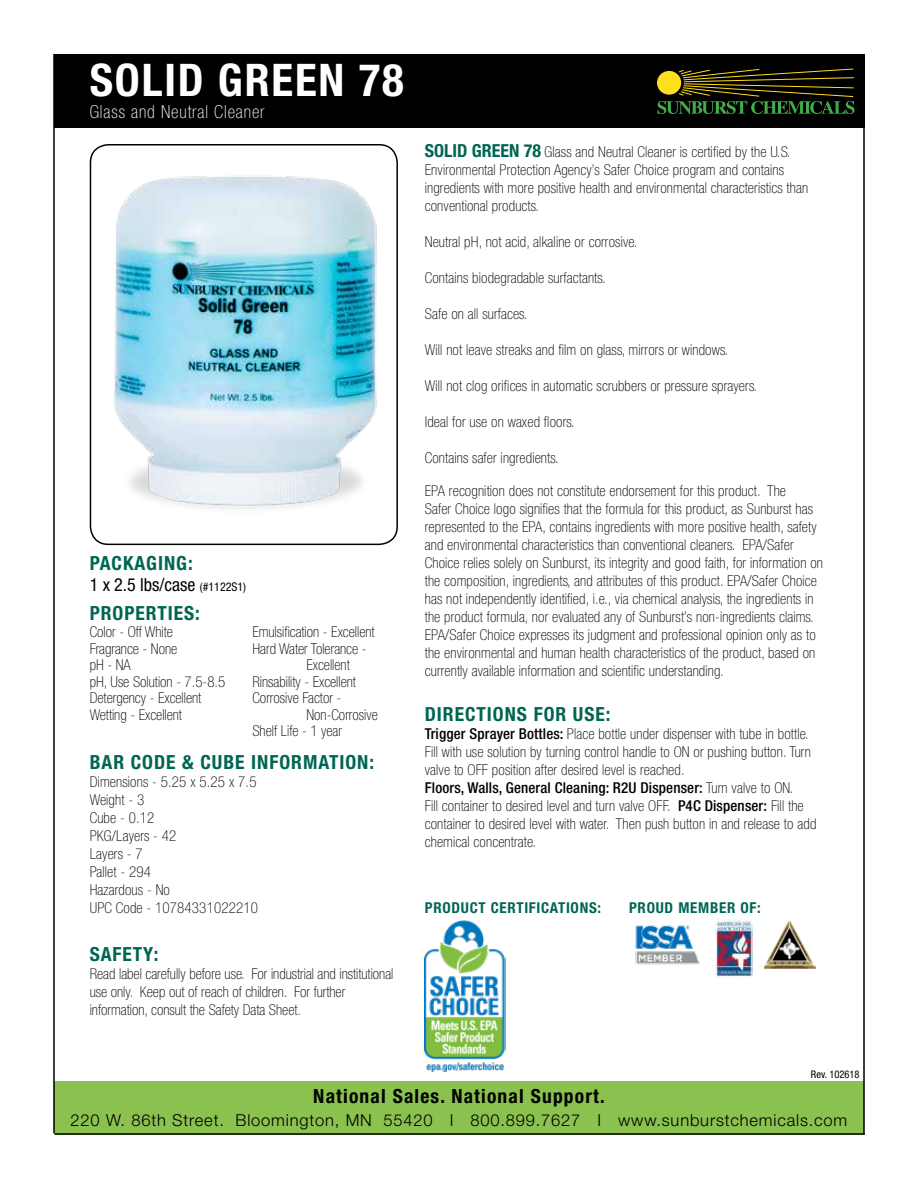
<style>
.page{position:relative;width:918px;height:1188px;background:#fff}
.page>*{position:absolute;margin:0;border:0;box-sizing:border-box;transform-origin:0 0}
.t1{font:700 condensed 45px "Helvetica Neue LT Std";letter-spacing:.04em;color:#fff}
.t2{font:700 condensed 19.5px "Helvetica Neue LT Std";letter-spacing:.05em;color:#006553}
.t3{font:700 condensed 19.5px "Helvetica Neue LT Std";letter-spacing:.06em;color:#000}
.t4{font:condensed 18px "Helvetica Neue LT Std";color:#000}
.t5{font:100 condensed 18px "Helvetica Neue LT Std";letter-spacing:.05em;color:#fff}
.t6{font:300 16.5px "Helvetica Neue LT Std";letter-spacing:.05em;color:#000}
.t7{font:100 condensed 15px/18px "Helvetica Neue LT Std";letter-spacing:.01em;color:#000}
.t8{font:700 condensed 15px "Helvetica Neue LT Std";letter-spacing:.05em;color:#006553}
.t9{font:condensed 10.5px "Helvetica Neue LT Std";color:#000}
.s1{font-size:12px}
.s2{font-weight:700;font-size:18px;color:#006553}
.s3{font-weight:500}
</style>
<div class="page">
<div style="left:54px;top:54px;width:590px;height:74px;background:#000"></div>
<div style="left:54px;top:1081px;width:810px;height:54px;background:#8bc14e"></div>
<div style="left:90px;top:144px;width:308px;height:401px;border:2px solid #000;border-radius:18px"></div>
<div style="left:644px;top:54px;width:221px;height:74px;background:#000"></div>
<svg style="left:657px;top:68px;width:198px;height:46px"></svg>
<hr style="left:53px;top:54px;width:2px;height:1079px;background:#000">
<hr style="left:863px;top:108px;width:2px;height:1027px;background:#000">
<hr style="left:55px;top:1133px;width:810px;height:2px;background:#000">
<img style="left:113px;top:176px;width:264px;height:333px">
<img style="left:764px;top:920px;width:51px;height:48px">
<img style="left:715px;top:919px;width:38px;height:58px">
<img style="left:635px;top:924px;width:65px;height:41px">
<img style="left:425px;top:920px;width:81px;height:152px">
<h1 class="t1" style="left:90px;top:53px;width:316px">SOLID GREEN 78</h1>
<p class="t5" style="left:90px;top:101px;width:176px">Glass and Neutral Cleaner</p>
<h2 class="t2" style="left:90px;top:551px;width:105px">PACKAGING:</h2>
<p class="t4" style="left:90px;top:574px;width:158px">1 x 2.5 lbs/case <span class="s1">(#1122S1)</span></p>
<h2 class="t2" style="left:90px;top:601px;width:112px">PROPERTIES:</h2>
<p class="t7" style="left:90px;top:623px;width:137px;line-height:16.5px">Color - Off White<br>Fragrance - None<br>pH - NA<br>pH, Use Solution - 7.5-8.5<br>Detergency - Excellent<br>Wetting - Excellent</p>
<p class="t7" style="left:252px;top:623px;width:124px">Emulsification - Excellent</p>
<p class="t7" style="left:252px;top:639px;width:116px">Hard Water Tolerance -</p>
<p class="t7" style="left:306px;top:656px;width:45px">Excellent</p>
<p class="t7" style="left:252px;top:672px;width:105px">Rinsability - Excellent</p>
<p class="t7" style="left:252px;top:689px;width:90px">Corrosive Factor -</p>
<p class="t7" style="left:306px;top:705px;width:73px">Non-Corrosive</p>
<p class="t7" style="left:252px;top:722px;width:91px">Shelf Life - 1 year</p>
<h2 class="t2" style="left:90px;top:750px;width:286px">BAR CODE &amp; CUBE INFORMATION:</h2>
<p class="t7" style="left:90px;top:772px;width:170px">Dimensions - 5.25 x 5.25 x 7.5<br>Weight - 3<br>Cube - 0.12<br>PKG/Layers - 42<br>Layers - 7<br>Pallet - 294<br>Hazardous - No<br>UPC Code - 10784331022210</p>
<h2 class="t2" style="left:90px;top:942px;width:70px">SAFETY:</h2>
<p class="t7" style="left:90px;top:964px;width:305px">Read label carefully before use. For industrial and institutional use only. Keep out of reach of children. For further information, consult the Safety Data Sheet.</p>
<p class="t7" style="left:425px;top:142px;width:385px"><span class="s2">SOLID GREEN 78</span> Glass and Neutral Cleaner is certified by the U.S.<br>Environmental Protection Agency’s Safer Choice program and contains ingredients with more positive health and environmental characteristics than conventional products.</p>
<p class="t7" style="left:425px;top:232px;width:214px">Neutral pH, not acid, alkaline or corrosive.</p>
<p class="t7" style="left:425px;top:268px;width:182px">Contains biodegradable surfactants.</p>
<p class="t7" style="left:425px;top:304px;width:104px">Safe on all surfaces.</p>
<p class="t7" style="left:425px;top:340px;width:305px">Will not leave streaks and film on glass, mirrors or windows.</p>
<p class="t7" style="left:425px;top:376px;width:334px">Will not clog orifices in automatic scrubbers or pressure sprayers.</p>
<p class="t7" style="left:425px;top:412px;width:151px">Ideal for use on waxed floors.</p>
<p class="t7" style="left:425px;top:448px;width:135px">Contains safer ingredients.</p>
<p class="t7" style="left:425px;top:481px;width:400px">EPA recognition does not constitute endorsement for this product. The<br>Safer Choice logo signifies that the formula for this product, as Sunburst has represented to the EPA, contains ingredients with more positive health, safety and environmental characteristics than conventional cleaners. EPA/Safer Choice relies solely on Sunburst, its integrity and good faith, for information on the composition, ingredients, and attributes of this product. EPA/Safer Choice has not independently identified, i.e., via chemical analysis, the ingredients in the product formula, nor evaluated any of Sunburst’s non-ingredients claims.<br>EPA/Safer Choice expresses its judgment and professional opinion only as to the environmental and human health characteristics of the product, based on currently available information and scientific understanding.</p>
<h2 class="t2" style="left:425px;top:703px;width:187px">DIRECTIONS FOR USE:</h2>
<p class="t7" style="left:425px;top:725px;width:393px"><span class="s3">Trigger Sprayer Bottles:</span> Place bottle under dispenser with tube in bottle.<br>Fill with use solution by turning control handle to ON or pushing button. Turn valve to OFF position after desired level is reached.<br><span class="s3">Floors, Walls, General Cleaning: R2U Dispenser:</span> Turn valve to ON.<br>Fill container to desired level and turn valve OFF. <span class="s3">P4C Dispenser:</span> Fill the container to desired level with water. Then push button in and release to add chemical concentrate.</p>
<p class="t8" style="left:425px;top:899px;width:178px">PRODUCT CERTIFICATIONS:</p>
<p class="t8" style="left:629px;top:899px;width:133px">PROUD MEMBER OF:</p>
<p class="t9" style="left:811px;top:1068px;width:50px">Rev. 102618</p>
<h2 class="t3" style="left:313px;top:1085px;width:293px">National Sales. National Support.</h2>
<p class="t6" style="left:71px;top:1110px;width:778px">220 W. 86th Street. Bloomington, MN 55420 I 800.899.7627 I www.sunburstchemicals.com</p>
</div>
